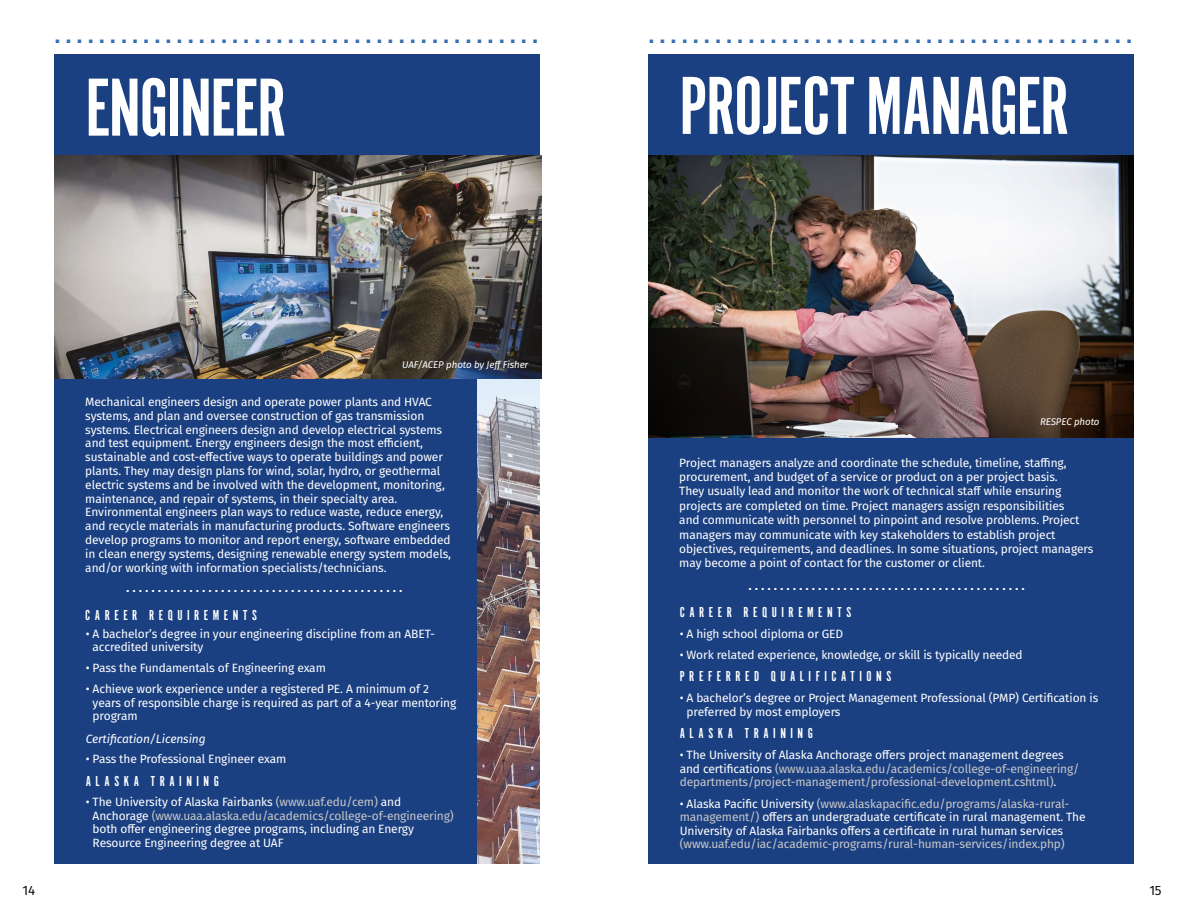
<style>
.page{position:relative;width:1188px;height:918px;background:#fff}
.page>*{position:absolute;margin:0;border:0;box-sizing:border-box;transform-origin:0 0}
.t1{font:85.5px "Alternate Got No 1 D";letter-spacing:-.02em;color:#fff}
.t2{font:700 condensed 21px "AG Book Pro";color:#376eb5}
.t3{font:15px "Alternate Got No 1 D";letter-spacing:.3em;color:#fff}
.t4{font:13.5px "Fira Sans";color:#000}
.t5{font:12px/13.8px "Fira Sans";letter-spacing:-.01em;color:#fff}
.t6{font:12px/13.5px "Fira Sans";letter-spacing:-.01em;color:#c7c7c7}
.t7{font:700 condensed 12px "AG Book Pro";color:#fff}
.t8{font:italic 12px "Fira Sans";letter-spacing:-.01em;color:#fff}
.t9{font:italic 9.75px "Fira Sans";letter-spacing:-.01em;color:#fff}
.s1{color:#c7c7c7}
.s2{color:#fff}
</style>
<div class="page">
<div style="left:54px;top:54px;width:486px;height:810px;background:#1b4082"></div>
<img style="left:477px;top:378px;width:63px;height:486px">
<div style="left:648px;top:54px;width:486px;height:810px;background:#1b4082"></div>
<img style="left:648px;top:155px;width:486px;height:282px">
<img style="left:54px;top:155px;width:487px;height:223px">
<h2 class="t2" style="left:55px;top:22px;width:484px">............................................</h2>
<h1 class="t1" style="left:85px;top:62px;width:203px">ENGINEER</h1>
<p class="t9" style="left:402px;top:357px;width:128px">UAF/ACEP photo by Jeff Fisher</p>
<p class="t5" style="left:85px;top:395px;width:367px">Mechanical engineers design and operate power plants and HVAC systems, and plan and oversee construction of gas transmission systems. Electrical engineers design and develop electrical systems and test equipment. Energy engineers design the most efficient, sustainable and cost-effective ways to operate buildings and power plants. They may design plans for wind, solar, hydro, or geothermal electric systems and be involved with the development, monitoring, maintenance, and repair of systems, in their specialty area.<br>Environmental engineers plan ways to reduce waste, reduce energy, and recycle materials in manufacturing products. Software engineers develop programs to monitor and report energy, software embedded in clean energy systems, designing renewable energy system models, and/or working with information specialists/technicians.</p>
<p class="t7" style="left:126px;top:580px;width:277px">............................................</p>
<p class="t3" style="left:85px;top:607px;width:173px">CAREER REQUIREMENTS</p>
<p class="t5" style="left:93px;top:627px;width:344px;text-indent:-7px">• A bachelor’s degree in your engineering discipline from an ABET&shy;accredited university</p>
<p class="t5" style="left:86px;top:661px;width:242px">• Pass the Fundamentals of Engineering exam</p>
<p class="t5" style="left:93px;top:682px;width:365px;text-indent:-7px">• Achieve work experience under a registered PE. A minimum of 2 years of responsible charge is required as part of a 4-year mentoring program</p>
<p class="t8" style="left:86px;top:730px;width:121px">Certification/Licensing</p>
<p class="t5" style="left:86px;top:752px;width:202px">• Pass the Professional Engineer exam</p>
<p class="t3" style="left:86px;top:773px;width:135px">ALASKA TRAINING</p>
<p class="t5" style="left:93px;top:795px;width:363px;text-indent:-7px">• The University of Alaska Fairbanks <span class="s1">(www.uaf.edu/cem)</span> and Anchorage <span class="s1">(www.uaa.alaska.edu/academics/college-of-engineering) </span>both offer engineering degree programs, including an Energy Resource Engineering degree at UAF</p>
<h2 class="t2" style="left:649px;top:22px;width:484px">............................................</h2>
<h1 class="t1" style="left:679px;top:61px;width:392px">PROJECT MANAGER</h1>
<p class="t9" style="left:1040px;top:414px;width:61px">RESPEC photo</p>
<p class="t5" style="left:679px;top:455px;width:416px;line-height:14.4px">Project managers analyze and coordinate the schedule, timeline, staffing, procurement, and budget of a service or product on a per project basis.<br>They usually lead and monitor the work of technical staff while ensuring projects are completed on time. Project managers assign responsibilities<br>and communicate with personnel to pinpoint and resolve problems. Project managers may communicate with key stakeholders to establish project objectives, requirements, and deadlines. In some situations, project managers may become a point of contact for the customer or client.</p>
<p class="t3" style="left:680px;top:604px;width:173px">CAREER REQUIREMENTS</p>
<p class="t5" style="left:680px;top:626px;width:165px">• A high school diploma or GED</p>
<p class="t5" style="left:680px;top:647px;width:344px">• Work related experience, knowledge, or skill is typically needed</p>
<p class="t3" style="left:680px;top:668px;width:213px">PREFERRED QUALIFICATIONS</p>
<p class="t5" style="left:687px;top:691px;width:413px;text-indent:-7px">• A bachelor’s degree or Project Management Professional (PMP) Certification is preferred by most employers</p>
<p class="t3" style="left:680px;top:726px;width:135px">ALASKA TRAINING</p>
<p class="t6" style="left:680px;top:748px;width:401px"><span class="s2">• The University of Alaska Anchorage offers project management degrees and certifications</span> (www.uaa.alaska.edu/academics/college-of-engineering/ departments/project-management/professional-development.cshtml)<span class="s2">.</span></p>
<p class="t5" style="left:680px;top:796px;width:407px">• Alaska Pacific University <span class="s1">(www.alaskapacific.edu/programs/alaska-rural&shy;management/)</span> offers an undergraduate certificate in rural management. The<br>University of Alaska Fairbanks offers a certificate in rural human services</p>
<p class="t6" style="left:680px;top:837px;width:386px">(www.uaf.edu/iac/academic-programs/rural-human-services/index.php)</p>
<p class="t7" style="left:749px;top:578px;width:277px">............................................</p>
<p class="t4" style="left:23px;top:880px;width:14px">14</p>
<p class="t4" style="left:1149px;top:880px;width:14px">15</p>
</div>
